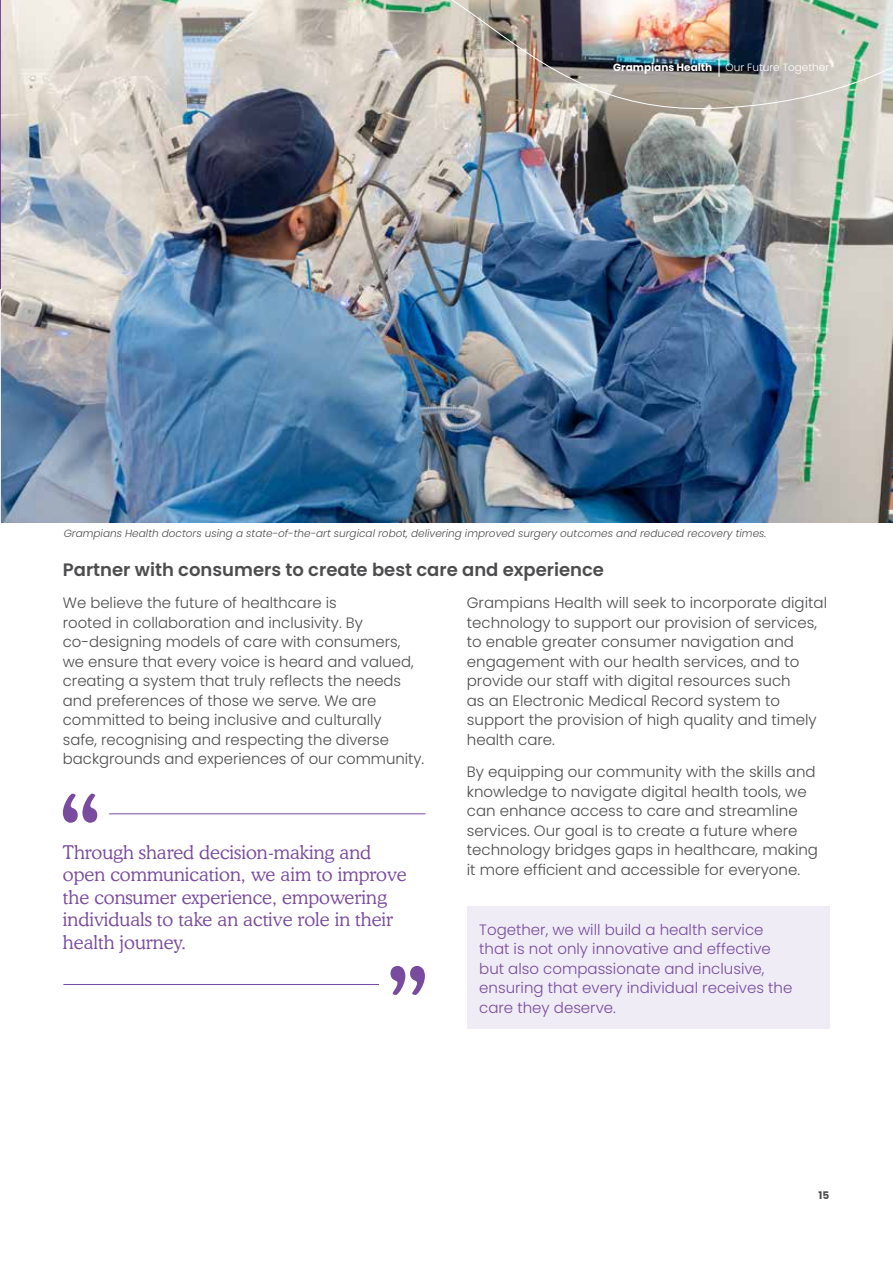
<style>
.page{position:relative;width:893px;height:1263px;background:#fff}
.page>*{position:absolute;margin:0;border:0;box-sizing:border-box;transform-origin:0 0}
.t1{font:18.75px/22.5px "Cooper Lt BT";color:#794b9e}
.t2{font:600 18px "Poppins";color:#4d4d4f}
.t3{font:300 15px/19.5px "Poppins";color:#4d4d4f}
.t4{font:300 15px/19.5px "Poppins";color:#794b9e}
.t5{font:italic 300 10.5px "Poppins";color:#4d4d4f}
.t6{font:300 10.5px "Poppins";color:#fff}
.t7{font:700 10.5px "Poppins";color:#fff}
.t8{font:700 10.5px "Poppins";color:#4d4d4f}
</style>
<div class="page">
<hr style="left:0;top:288px;width:1px;height:234px;background:#efecf5">
<img style="left:1px;top:0;width:892px;height:522px">
<img style="left:289px;top:0;width:604px;height:115px">
<svg style="left:63px;top:794px;width:34px;height:29px"></svg>
<hr style="left:109px;top:813px;width:316px;height:1px;background:#794b9e">
<svg style="left:390px;top:966px;width:35px;height:29px"></svg>
<hr style="left:64px;top:984px;width:315px;height:1px;background:#794b9e">
<div style="left:467px;top:906px;width:362px;height:123px;background:#efecf5"></div>
<p class="t7" style="left:613px;top:62px;width:100px">Grampians Health</p>
<p class="t6" style="left:726px;top:62px;width:105px">Our Future Together</p>
<p class="t5" style="left:64px;top:527px;width:704px">Grampians Health doctors using a state-of-the-art surgical robot, delivering improved surgery outcomes and reduced recovery times.</p>
<p class="t2" style="left:63px;top:559px;width:543px">Partner with consumers to create best care and experience</p>
<p class="t3" style="left:63px;top:593px;width:363px">We believe the future of healthcare is<br>rooted in collaboration and inclusivity. By co-designing models of care with consumers, we ensure that every voice is heard and valued, creating a system that truly reflects the needs and preferences of those we serve. We are committed to being inclusive and culturally<br>safe, recognising and respecting the diverse backgrounds and experiences of our community.</p>
<p class="t3" style="left:467px;top:593px;width:362px">Grampians Health will seek to incorporate digital technology to support our provision of services, to enable greater consumer navigation and engagement with our health services, and to provide our staff with digital resources such<br>as an Electronic Medical Record system to support the provision of high quality and timely health care.</p>
<p class="t3" style="left:467px;top:762px;width:353px">By equipping our community with the skills and knowledge to navigate digital health tools, we can enhance access to care and streamline services. Our goal is to create a future where technology bridges gaps in healthcare, making it more efficient and accessible for everyone.</p>
<p class="t1" style="left:63px;top:840px;width:345px">Through shared decision-making and open communication, we aim to improve the consumer experience, empowering individuals to take an active role in their health journey.</p>
<p class="t4" style="left:479px;top:920px;width:315px">Together, we will build a health service that is not only innovative and effective but also compassionate and inclusive, ensuring that every individual receives the care they deserve.</p>
<p class="t8" style="left:818px;top:1189px;width:12px">15</p>
</div>
